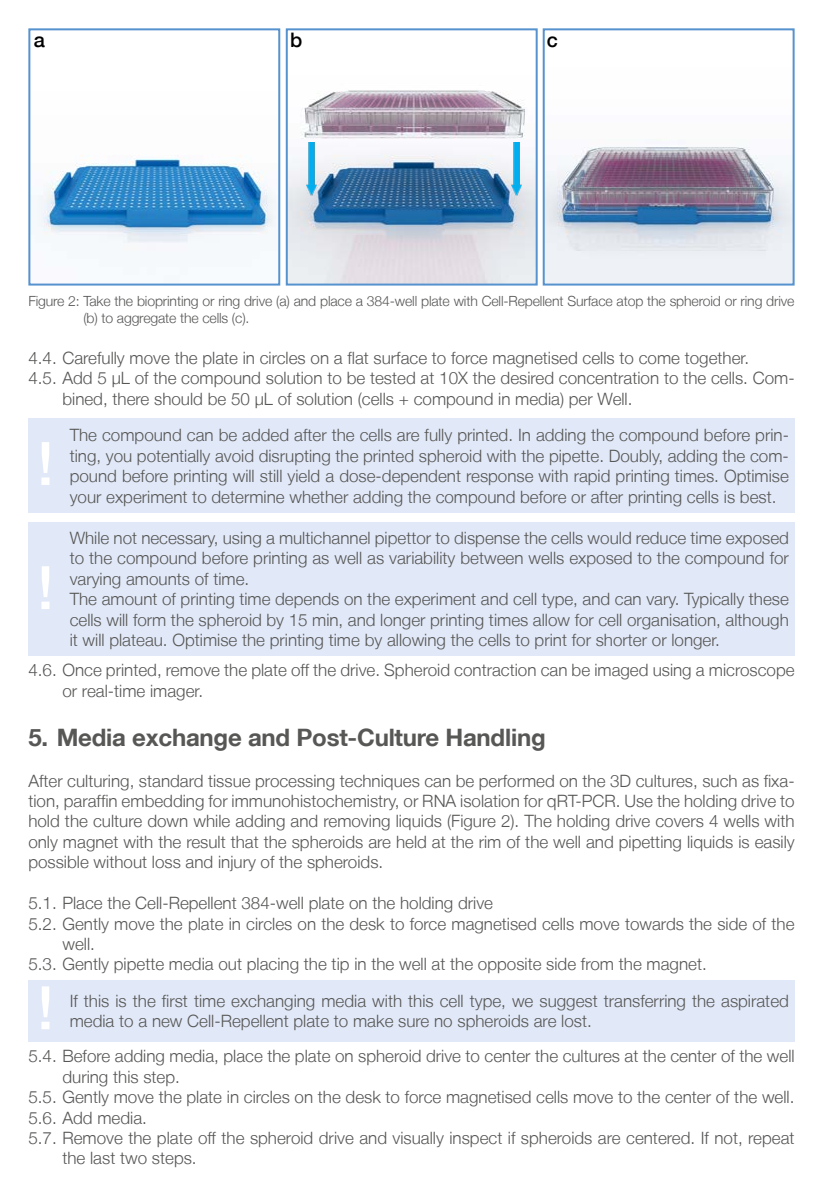
<style>
.page{position:relative;width:823px;height:1191px;background:#fff}
.page>*{position:absolute;margin:0;border:0;box-sizing:border-box;transform-origin:0 0}
.t1{font:500 60px "Helvetica Neue LT";color:#fff}
.t2{font:700 24px "Helvetica Neue LT";letter-spacing:-.01em;color:#575756}
.t3{font:500 20px "Helvetica Neue LT";color:#000}
.t4{font:300 17px/20.4px "Helvetica Neue LT";color:#575756}
.t5{font:300 14px/16.8px "Helvetica Neue LT";letter-spacing:-.01em;color:#575756}
</style>
<div class="page">
<img style="left:545px;top:147px;width:246px;height:135px">
<div style="left:542px;top:28px;width:252px;height:257px;border:2px solid #5692ce"></div>
<img style="left:288px;top:90px;width:246px;height:192px">
<div style="left:285px;top:28px;width:252px;height:257px;border:2px solid #5692ce"></div>
<img style="left:37px;top:155px;width:240px;height:88px">
<div style="left:28px;top:28px;width:252px;height:257px;border:2px solid #5692ce"></div>
<img style="left:307px;top:143px;width:9px;height:52px">
<div style="left:28px;top:419px;width:766px;height:94px;background:#e1e8f7"></div>
<div style="left:28px;top:522px;width:766px;height:134px;background:#e1e8f7"></div>
<div style="left:28px;top:980px;width:766px;height:61px;background:#e1e8f7"></div>
<img style="left:511px;top:143px;width:10px;height:52px">
<p class="t3" style="left:34px;top:28px;width:13px">a</p>
<p class="t3" style="left:290px;top:28px;width:14px">b</p>
<p class="t3" style="left:546px;top:28px;width:13px">c</p>
<p class="t5" style="left:83px;top:293px;width:712px;text-indent:-55px">Figure 2: Take the bioprinting or ring drive (a) and place a 384-well plate with Cell-Repellent Surface atop the spheroid or ring drive (b) to aggregate the cells (c).</p>
<p class="t4" style="left:28px;top:347px;width:721px">4.4. Carefully move the plate in circles on a flat surface to force magnetised cells to come together.</p>
<p class="t4" style="left:28px;top:368px;width:767px">4.5. Add 5 µL of the compound solution to be tested at 10X the desired concentration to the cells. Com-</p>
<p class="t4" style="left:62px;top:388px;width:571px">bined, there should be 50 µL of solution (cells + compound in media) per Well.</p>
<p class="t4" style="left:70px;top:425px;width:720px;text-align:justify">The compound can be added after the cells are fully printed. In adding the compound before prin&shy;ting, you potentially avoid disrupting the printed spheroid with the pipette. Doubly, adding the com&shy;pound before printing will still yield a dose-dependent response with rapid printing times. Optimise your experiment to determine whether adding the compound before or after printing cells is best.</p>
<h1 class="t1" style="left:37px;top:428px;width:18px">!</h1>
<h1 class="t1" style="left:37px;top:552px;width:18px">!</h1>
<p class="t4" style="left:70px;top:527px;width:720px">While not necessary, using a multichannel pipettor to dispense the cells would reduce time exposed to the compound before printing as well as variability between wells exposed to the compound for varying amounts of time.<br>The amount of printing time depends on the experiment and cell type, and can vary. Typically these cells will form the spheroid by 15 min, and longer printing times allow for cell organisation, although it will plateau. Optimise the printing time by allowing the cells to print for shorter or longer.</p>
<p class="t4" style="left:62px;top:659px;width:733px;text-indent:-34px">4.6. Once printed, remove the plate off the drive. Spheroid contraction can be imaged using a microscope or real-time imager.</p>
<h2 class="t2" style="left:28px;top:722px;width:518px">5. Media exchange and Post-Culture Handling</h2>
<p class="t4" style="left:28px;top:770px;width:767px;text-align:justify">After culturing, standard tissue processing techniques can be performed on the 3D cultures, such as fixa&shy;tion, paraffin embedding for immunohistochemistry, or RNA isolation for qRT-PCR. Use the holding drive to hold the culture down while adding and removing liquids (Figure 2). The holding drive covers 4 wells with only magnet with the result that the spheroids are held at the rim of the well and pipetting liquids is easily possible without loss and injury of the spheroids.</p>
<p class="t4" style="left:28px;top:892px;width:466px">5.1. Place the Cell-Repellent 384-well plate on the holding drive</p>
<p class="t4" style="left:28px;top:913px;width:767px">5.2. Gently move the plate in circles on the desk to force magnetised cells move towards the side of the</p>
<p class="t4" style="left:62px;top:933px;width:34px">well.</p>
<p class="t4" style="left:28px;top:953px;width:679px">5.3. Gently pipette media out placing the tip in the well at the opposite side from the magnet.</p>
<p class="t4" style="left:70px;top:990px;width:720px">If this is the first time exchanging media with this cell type, we suggest transferring the aspirated</p>
<h1 class="t1" style="left:37px;top:972px;width:18px">!</h1>
<p class="t4" style="left:28px;top:1003px;width:767px;line-height:35px;text-indent:41px">media to a new Cell-Repellent plate to make sure no spheroids are lost.<br>5.4. Before adding media, place the plate on spheroid drive to center the cultures at the center of the well</p>
<p class="t4" style="left:62px;top:1066px;width:119px">during this step.</p>
<p class="t4" style="left:28px;top:1086px;width:767px">5.5. Gently move the plate in circles on the desk to force magnetised cells move to the center of the well.</p>
<p class="t4" style="left:28px;top:1106px;width:120px">5.6. Add media.</p>
<p class="t4" style="left:28px;top:1127px;width:767px">5.7. Remove the plate off the spheroid drive and visually inspect if spheroids are centered. If not, repeat</p>
<p class="t4" style="left:62px;top:1147px;width:136px">the last two steps.</p>
</div>
